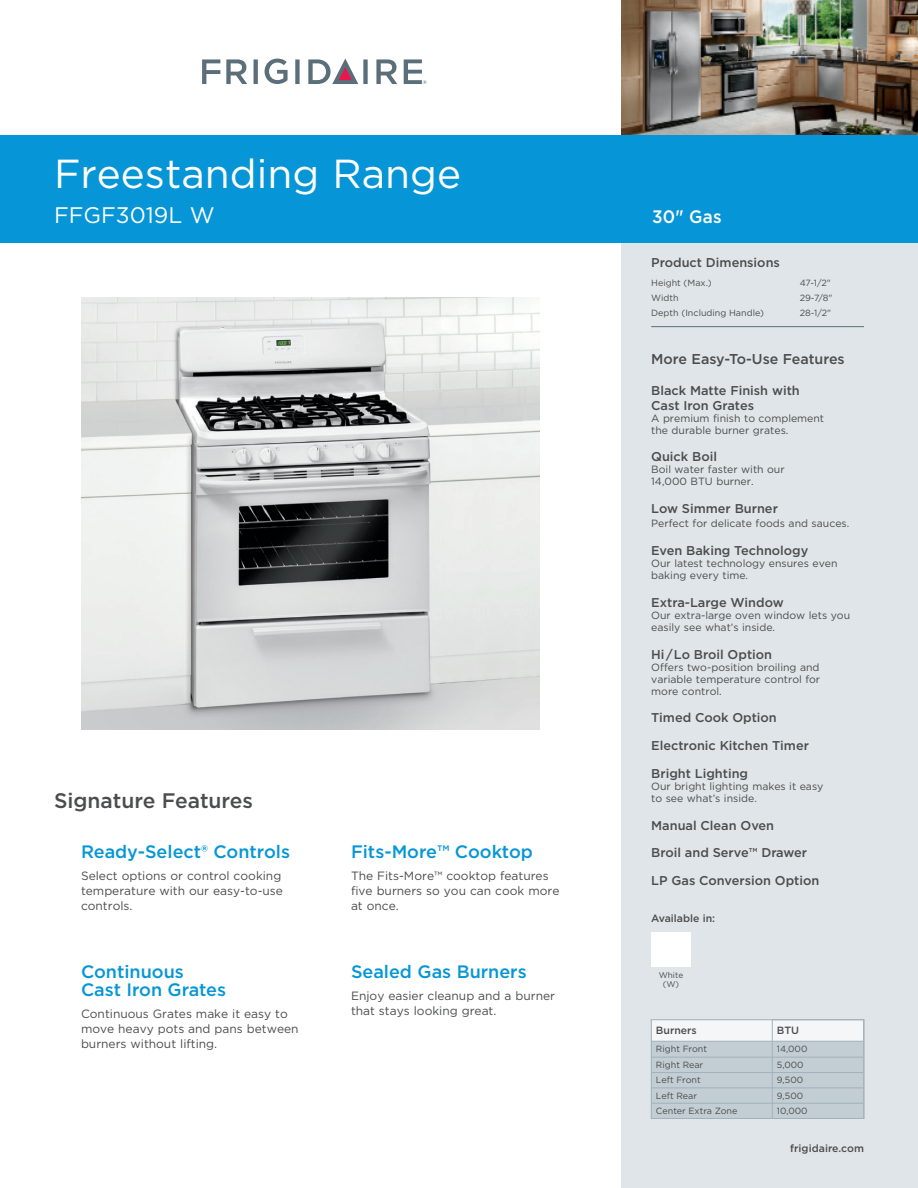
<style>
.page{position:relative;width:918px;height:1188px;background:#fff}
.page>*{position:absolute;margin:0;border:0;box-sizing:border-box;transform-origin:0 0}
.t1{font:40.5px "Gotham";color:#fff}
.t2{font:22.5px "Gotham";color:#fff}
.t3{font:500 21px "Gotham";color:#4b4c4d}
.t4{font:500 18px/18px "Gotham";color:#0696d7}
.t5{font:500 18px "Gotham";color:#fff;scale:.95 1}
.t6{font:500 14.25px "Gotham";color:#4b4c4d}
.t7{font:500 12.75px/27.8px "Gotham";color:#4b4c4d}
.t8{font:12px/15px "Gotham";color:#4b4c4d}
.t9{font:10.5px/12px "Gotham";color:#4b4c4d}
.t10{font:500 10.5px "Gotham";color:#4b4c4d}
.t11{font:9px/15.3px "Gotham";color:#4b4c4d}
.t12{font:8.25px/9px "Gotham";color:#4b4c4d;text-align:center}
</style>
<div class="page">
<div style="left:621px;top:0;width:297px;height:1188px;background:#dfe5e9"></div>
<img style="left:621px;top:0;width:297px;height:135px">
<svg style="left:265px;top:59px;width:23px;height:25px"></svg>
<svg style="left:202px;top:59px;width:18px;height:25px"></svg>
<svg style="left:226px;top:59px;width:21px;height:25px"></svg>
<svg style="left:254px;top:59px;width:4px;height:25px"></svg>
<svg style="left:295px;top:59px;width:5px;height:25px"></svg>
<svg style="left:376px;top:59px;width:21px;height:25px"></svg>
<svg style="left:308px;top:59px;width:60px;height:25px"></svg>
<svg style="left:404px;top:59px;width:23px;height:25px"></svg>
<div style="left:0;top:135px;width:918px;height:108px;background:#0696d7"></div>
<hr style="left:651px;top:326px;width:213px;height:1px;background:#5b6f7b">
<img style="left:81px;top:297px;width:459px;height:432px">
<div style="left:651px;top:1020px;width:213px;height:98px;background:#c3cdd4"></div>
<div style="left:651px;top:1020px;width:212px;height:21px;background:#f4f6f7"></div>
<hr style="left:651px;top:1041px;width:212px;height:1px;background:#a2b1bb">
<hr style="left:651px;top:1057px;width:212px;height:1px;background:#a2b1bb">
<hr style="left:651px;top:1072px;width:212px;height:1px;background:#a2b1bb">
<hr style="left:651px;top:1088px;width:212px;height:1px;background:#a2b1bb">
<hr style="left:651px;top:1103px;width:212px;height:1px;background:#a2b1bb">
<div style="left:651px;top:1020px;width:213px;height:99px;border:1px solid #a2b1bb"></div>
<div style="left:772px;top:1020px;width:92px;height:99px;border:1px solid #a2b1bb"></div>
<div style="left:651px;top:933px;width:40px;height:34px;background:#fff"></div>
<h1 class="t1" style="left:54px;top:147px;width:409px">Freestanding Range</h1>
<h2 class="t2" style="left:54px;top:201px;width:162px">FFGF3019L W</h2>
<h1 class="t1" style="left:54px;top:147px;width:344px">Drop-In Cooktop</h1>
<h2 class="t2" style="left:69px;top:201px;width:48px">PEC</h2>
<h2 class="t2" style="left:145px;top:201px;width:67px">85K S</h2>
<h3 class="t5" style="left:648px;top:205px;width:109px">30" Electric</h3>
<h3 class="t5" style="left:652px;top:205px;width:75px">30" Gas</h3>
<h3 class="t3" style="left:54px;top:787px;width:201px">Signature Features</h3>
<h3 class="t4" style="left:81px;top:843px;width:211px">Ready-Select® Controls</h3>
<p class="t8" style="left:81px;top:868px;width:204px">Select options or control cooking temperature with our easy-to-use controls.</p>
<h3 class="t4" style="left:81px;top:962px;width:147px">Continuous<br>Cast Iron Grates</h3>
<p class="t8" style="left:81px;top:1006px;width:219px">Continuous Grates make it easy to move heavy pots and pans between burners without lifting.</p>
<h3 class="t4" style="left:351px;top:843px;width:183px">Fits-More™ Cooktop</h3>
<p class="t8" style="left:351px;top:868px;width:210px">The Fits-More™ cooktop features five burners so you can cook more at once.</p>
<h3 class="t4" style="left:351px;top:962px;width:177px">Sealed Gas Burners</h3>
<p class="t8" style="left:351px;top:988px;width:206px">Enjoy easier cleanup and a burner that stays looking great.</p>
<p class="t7" style="left:651px;top:249px;width:130px">Product Dimensions</p>
<p class="t11" style="left:651px;top:275px;width:62px">Height (Max.)</p>
<p class="t11" style="left:800px;top:275px;width:33px">47-1/2"</p>
<p class="t11" style="left:651px;top:290px;width:29px">Width</p>
<p class="t11" style="left:800px;top:290px;width:34px">29-7/8"</p>
<p class="t11" style="left:651px;top:305px;width:114px">Depth (Including Handle)</p>
<p class="t11" style="left:800px;top:305px;width:33px">28-1/2"</p>
<h3 class="t6" style="left:651px;top:349px;width:195px">More Easy-To-Use Features</h3>
<p class="t7" style="left:651px;top:384px;width:150px;line-height:14.2px">Black Matte Finish with<br>Cast Iron Grates</p>
<p class="t9" style="left:651px;top:412px;width:174px">A premium finish to complement the durable burner grates.</p>
<p class="t7" style="left:651px;top:443px;width:67px">Quick Boil</p>
<p class="t9" style="left:651px;top:463px;width:135px">Boil water faster with our<br>14,000 BTU burner.</p>
<p class="t7" style="left:651px;top:495px;width:128px">Low Simmer Burner</p>
<p class="t9" style="left:651px;top:517px;width:200px">Perfect for delicate foods and sauces.</p>
<p class="t7" style="left:651px;top:537px;width:159px">Even Baking Technology</p>
<p class="t9" style="left:651px;top:557px;width:188px">Our latest technology ensures even baking every time.</p>
<p class="t7" style="left:651px;top:588px;width:134px">Extra-Large Window</p>
<p class="t9" style="left:651px;top:609px;width:200px">Our extra-large oven window lets you easily see what’s inside.</p>
<p class="t7" style="left:651px;top:640px;width:122px">Hi /Lo Broil Option</p>
<p class="t9" style="left:651px;top:661px;width:170px;text-align:justify">Offers two-position broiling and variable temperature control for more control.</p>
<p class="t7" style="left:651px;top:704px;width:159px">Timed Cook Option<br>Electronic Kitchen Timer<br>Bright Lighting</p>
<p class="t9" style="left:651px;top:780px;width:174px">Our bright lighting makes it easy to see what’s inside.</p>
<p class="t7" style="left:651px;top:811px;width:170px">Manual Clean Oven<br>Broil and Serve™ Drawer<br>LP Gas Conversion Option</p>
<p class="t10" style="left:651px;top:911px;width:65px">Available in:</p>
<p class="t12" style="left:659px;top:970px;width:26px">White (W)</p>
<p class="t10" style="left:656px;top:1023px;width:42px">Burners</p>
<p class="t11" style="left:656px;top:1041px;width:83px">Right Front<br>Right Rear<br>Left Front<br>Left Rear<br>Center Extra Zone</p>
<p class="t10" style="left:777px;top:1023px;width:24px">BTU</p>
<p class="t11" style="left:777px;top:1041px;width:32px">14,000<br>5,000<br>9,500<br>9,500<br>10,000</p>
<p class="t10" style="left:790px;top:1141px;width:75px">frigidaire.com</p>
</div>
